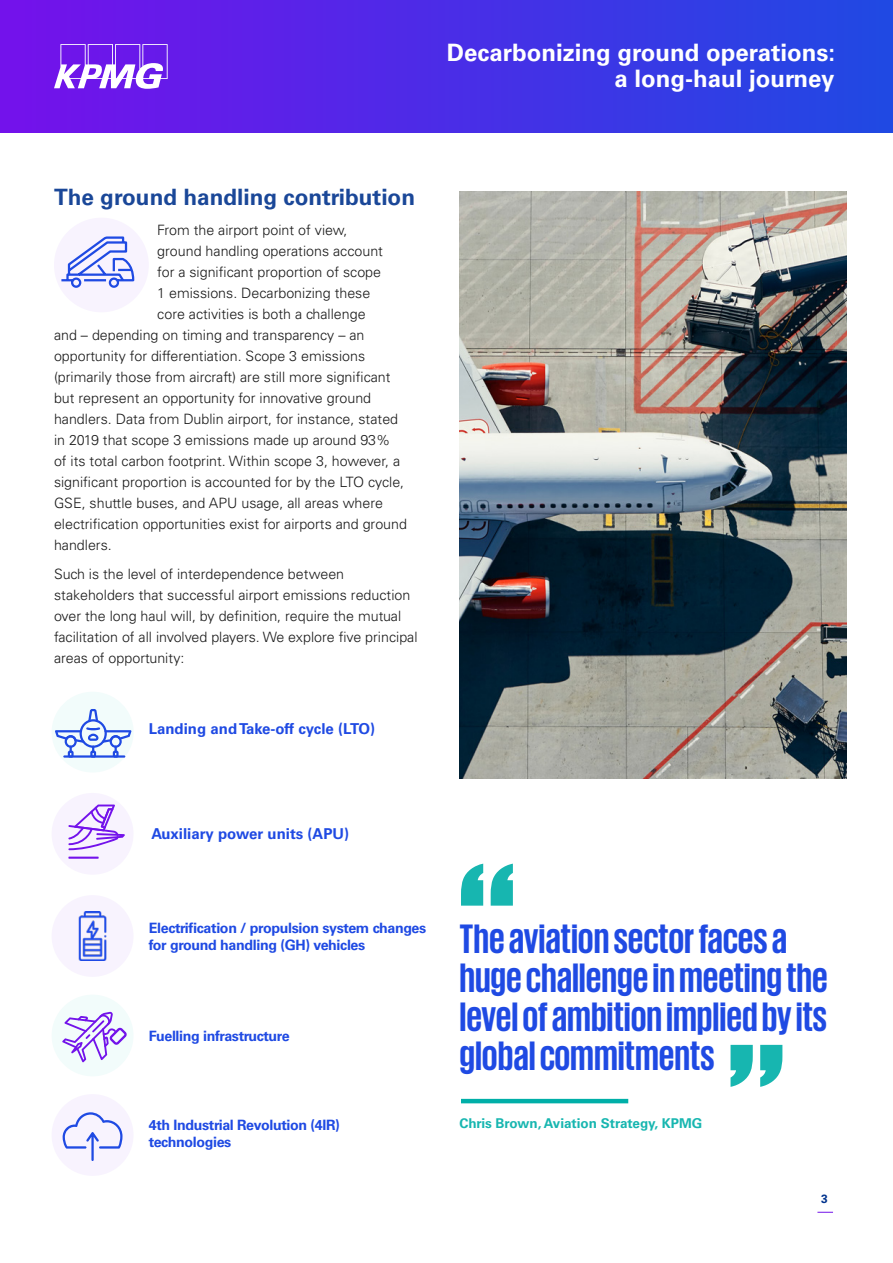
<style>
.page{position:relative;width:893px;height:1263px;background:#fff}
.page>*{position:absolute;margin:0;border:0;box-sizing:border-box;transform-origin:0 0}
.Heading_48pt{font:700 42px/39px "KPMG";color:#1f4ae3}
.t1{font:700 24px/25.5px "Univers LT Std";color:#fff;text-align:right}
.Body_Bold_Subheading{font:700 22.5px "Univers LT Std";color:#1a4798}
.BodyBOLD_COLOUR{font:700 15px "Univers LT Std";color:#1f4ae3}
.Body_Copy_10pt{font:300 14.25px/21px "Univers LT Std";color:#1a1a1a}
.Body_Copy{font:700 14.25px/17.1px "Univers LT Std";letter-spacing:-.025em;color:#1f4ae3}
.t2{font:700 13.5px "Univers LT Std";color:#17b6b0}
.t3{font:700 12px "Univers LT Std";color:#00338d}
</style>
<div class="page">
<svg style="left:817px;top:1212px;width:16px;height:1px"></svg>
<div style="left:0;top:0;width:893px;height:133px;background:linear-gradient(to right,#7510eb,#2049e3)"></div>
<svg style="left:54px;top:44px;width:114px;height:45px"></svg>
<div style="left:54px;top:218px;width:95px;height:94px;background:#f8f3fe;border-radius:50%"></div>
<svg style="left:61px;top:236px;width:74px;height:52px"></svg>
<div style="left:52px;top:692px;width:82px;height:80px;background:#f2fcfb;border-radius:50%"></div>
<svg style="left:55px;top:709px;width:76px;height:49px"></svg>
<div style="left:52px;top:793px;width:81px;height:82px;background:#f8f3fe;border-radius:50%"></div>
<hr style="left:68px;top:857px;width:31px;height:2px;background:#7312eb">
<svg style="left:68px;top:804px;width:57px;height:46px"></svg>
<div style="left:52px;top:895px;width:81px;height:82px;background:#f8f3fe;border-radius:50%"></div>
<div style="left:52px;top:995px;width:81px;height:81px;background:#f2fcfb;border-radius:50%"></div>
<svg style="left:62px;top:1012px;width:65px;height:50px"></svg>
<div style="left:52px;top:1094px;width:81px;height:82px;background:#f8f3fe;border-radius:50%"></div>
<svg style="left:63px;top:1112px;width:60px;height:49px"></svg>
<svg style="left:461px;top:864px;width:52px;height:42px"></svg>
<svg style="left:730px;top:1045px;width:52px;height:42px"></svg>
<hr style="left:461px;top:1099px;width:167px;height:4px;background:#00afa8">
<img style="left:78px;top:912px;width:29px;height:48px">
<img style="left:459px;top:191px;width:387px;height:588px">
<h2 class="t1" style="left:447px;top:40px;width:390px">Decarbonizing ground operations: a long-haul journey</h2>
<p class="Body_Bold_Subheading" style="left:54px;top:184px;width:363px">The ground handling contribution</p>
<p class="Body_Copy_10pt" style="left:157px;top:219px;width:192px">From the airport point of view,</p>
<p class="Body_Copy_10pt" style="left:157px;top:240px;width:227px">ground handling operations account</p>
<p class="Body_Copy_10pt" style="left:157px;top:261px;width:225px">for a significant proportion of scope</p>
<p class="Body_Copy_10pt" style="left:157px;top:282px;width:215px">1 emissions. Decarbonizing these</p>
<p class="Body_Copy_10pt" style="left:157px;top:303px;width:210px">core activities is both a challenge</p>
<p class="Body_Copy_10pt" style="left:54px;top:324px;width:312px">and – depending on timing and transparency – an</p>
<p class="Body_Copy_10pt" style="left:54px;top:345px;width:313px">opportunity for differentiation. Scope 3 emissions</p>
<p class="Body_Copy_10pt" style="left:54px;top:366px;width:338px">(primarily those from aircraft) are still more significant</p>
<p class="Body_Copy_10pt" style="left:54px;top:387px;width:319px">but represent an opportunity for innovative ground</p>
<p class="Body_Copy_10pt" style="left:54px;top:408px;width:346px">handlers. Data from Dublin airport, for instance, stated</p>
<p class="Body_Copy_10pt" style="left:54px;top:429px;width:338px">in 2019 that scope 3 emissions made up around 93%</p>
<p class="Body_Copy_10pt" style="left:54px;top:450px;width:348px">of its total carbon footprint. Within scope 3, however, a</p>
<p class="Body_Copy_10pt" style="left:54px;top:471px;width:352px">significant proportion is accounted for by the LTO cycle,</p>
<p class="Body_Copy_10pt" style="left:54px;top:492px;width:331px">GSE, shuttle buses, and APU usage, all areas where</p>
<p class="Body_Copy_10pt" style="left:54px;top:513px;width:355px">electrification opportunities exist for airports and ground</p>
<p class="Body_Copy_10pt" style="left:54px;top:534px;width:59px">handlers.</p>
<p class="Body_Copy_10pt" style="left:54px;top:564px;width:365px">Such is the level of interdependence between stakeholders that successful airport emissions reduction over the long haul will, by definition, require the mutual facilitation of all involved players. We explore five principal areas of opportunity:</p>
<p class="BodyBOLD_COLOUR" style="left:149px;top:720px;width:228px">Landing and Take-off cycle (LTO)</p>
<p class="BodyBOLD_COLOUR" style="left:151px;top:825px;width:199px">Auxiliary power units (APU)</p>
<p class="Body_Copy" style="left:149px;top:919px;width:279px">Electrification / propulsion system changes for ground handling (GH) vehicles</p>
<p class="Body_Copy" style="left:149px;top:1027px;width:142px">Fuelling infrastructure</p>
<p class="Body_Copy" style="left:149px;top:1116px;width:193px">4th Industrial Revolution (4IR) technologies</p>
<p class="Heading_48pt" style="left:459px;top:918px;width:370px">The aviation sector faces a huge challenge in meeting the level of ambition implied by its global commitments</p>
<p class="t2" style="left:459px;top:1115px;width:244px">Chris Brown, Aviation Strategy, KPMG</p>
<p class="t3" style="left:821px;top:1191px;width:8px">3</p>
</div>
